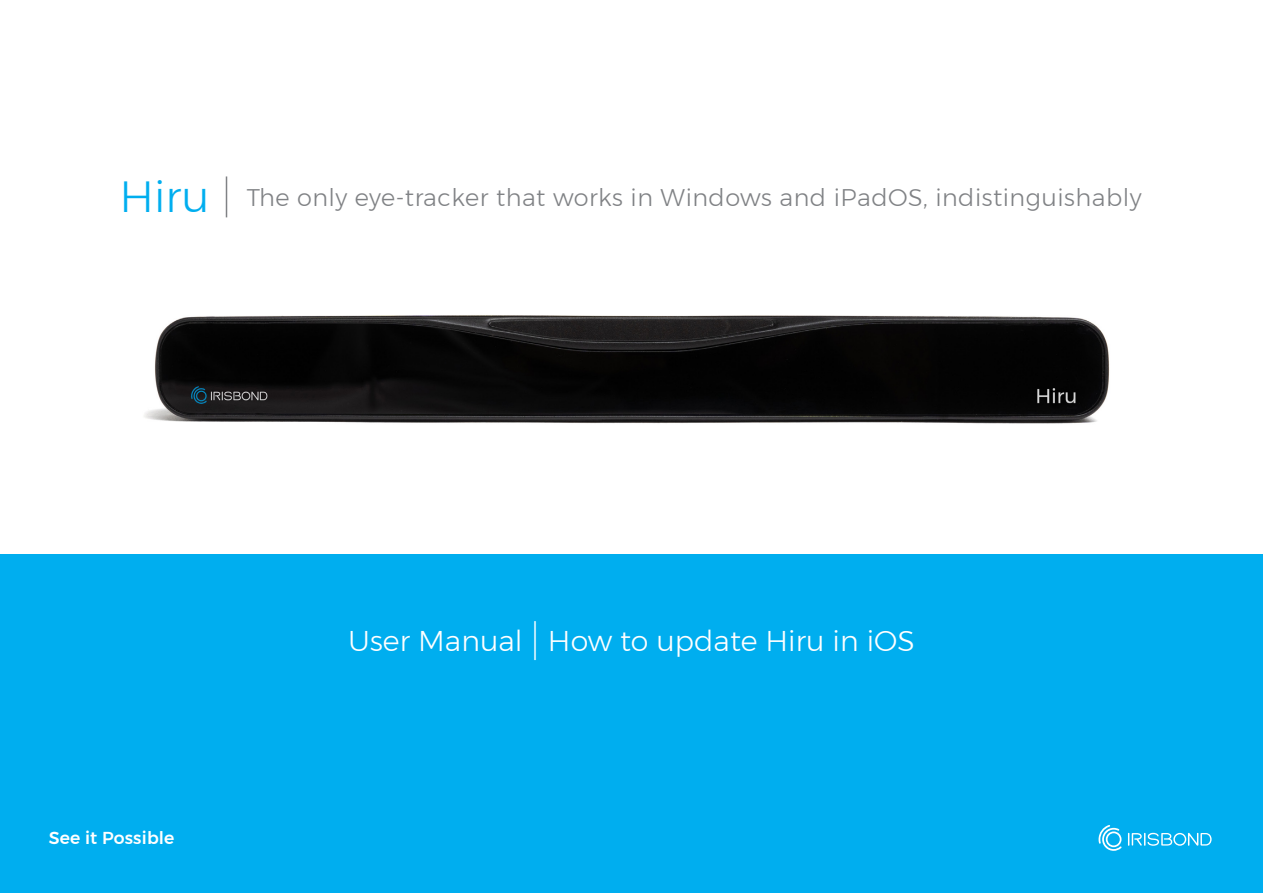
<style>
.page{position:relative;width:1263px;height:893px;background:#fff}
.page>*{position:absolute;margin:0;border:0;box-sizing:border-box;transform-origin:0 0}
.t1{font:300 43.5px "Montserrat";color:#00aeef}
.t2{font:300 28.5px "Montserrat";color:#fff}
.t3{font:300 24px "Montserrat";letter-spacing:.02em;color:#808285}
.t4{font:500 17.25px "Montserrat";letter-spacing:.01em;color:#fff}
.s1{font-weight:200;font-size:40.5px}
</style>
<div class="page">
<img style="left:144px;top:315px;width:966px;height:109px">
<div style="left:0;top:554px;width:1263px;height:339px;background:#00aeef"></div>
<svg style="left:1098px;top:825px;width:23px;height:26px"></svg>
<svg style="left:1128px;top:832px;width:83px;height:14px"></svg>
<hr style="left:226px;top:176px;width:1px;height:41px;background:#808285">
<p class="t1" style="left:119px;top:164px;width:91px">Hiru</p>
<p class="t3" style="left:247px;top:179px;width:896px">The only eye-tracker that works in Windows and iPadOS, indistinguishably</p>
<p class="t4" style="left:49px;top:824px;width:127px">See it Possible</p>
<p class="t2" style="left:348px;top:619px;width:568px">User Manual <span class="s1">|</span> How to update Hiru in iOS</p>
</div>
